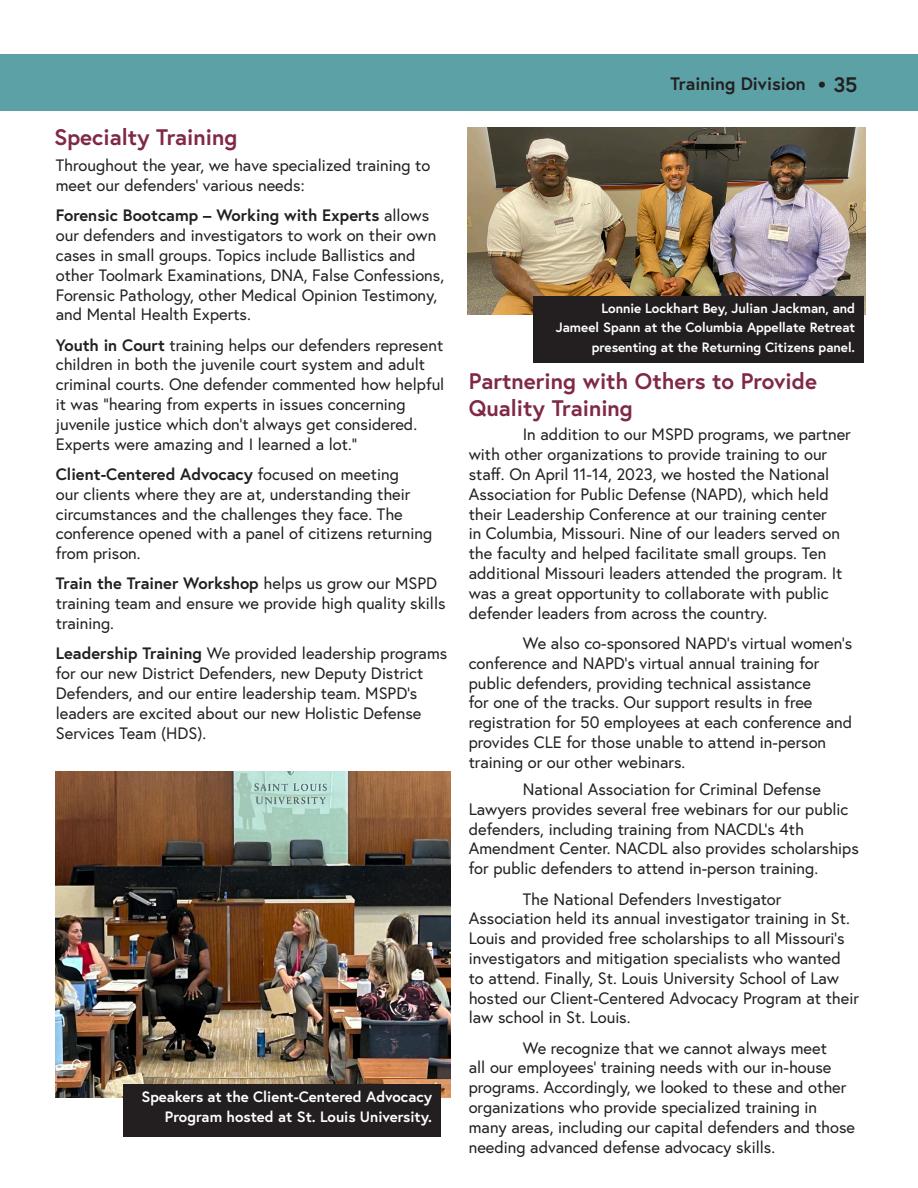
<style>
.page{position:relative;width:918px;height:1188px;background:#fff}
.page>*{position:absolute;margin:0;border:0;box-sizing:border-box;transform-origin:0 0}
.May_2019{font:700 22.5px/27px "Europa";color:#802848}
.t1{font:700 21px "Europa";color:#231f20}
.t2{font:700 18px "Europa";color:#231f20}
.t3{font:16.5px/19.8px "Europa";color:#231f20}
.t4{font:700 15px/19.8px "Europa";letter-spacing:-.005em;color:#fff;text-align:right}
.t5{font:700 13.5px/19.5px "Europa";letter-spacing:-.005em;color:#fff;text-align:right}
.s1{font-weight:700}
</style>
<div class="page">
<img style="left:467px;top:127px;width:398px;height:188px">
<div style="left:533px;top:296px;width:331px;height:67px;background:#231f20"></div>
<img style="left:56px;top:771px;width:395px;height:327px">
<div style="left:123px;top:1084px;width:318px;height:53px;background:#231f20"></div>
<div style="left:0;top:54px;width:918px;height:56px;background:#5ca1a5"></div>
<p class="May_2019" style="left:54px;top:123px;width:185px">Specialty Training</p>
<p class="t3" style="left:56px;top:155px;width:376px">Throughout the year, we have specialized training to meet our defenders’ various needs:</p>
<p class="t3" style="left:56px;top:205px;width:390px"><span class="s1">Forensic Bootcamp – Working with Experts</span> allows our defenders and investigators to work on their own cases in small groups. Topics include Ballistics and other Toolmark Examinations, DNA, False Confessions, Forensic Pathology, other Medical Opinion Testimony, and Mental Health Experts.</p>
<p class="t3" style="left:56px;top:335px;width:390px"><span class="s1">Youth in Court</span> training helps our defenders represent children in both the juvenile court system and adult criminal courts. One defender commented how helpful it was “hearing from experts in issues concerning juvenile justice which don’t always get considered.<br>Experts were amazing and I learned a lot.”</p>
<p class="t3" style="left:56px;top:464px;width:378px"><span class="s1">Client-Centered Advocacy</span> focused on meeting<br>our clients where they are at, understanding their circumstances and the challenges they face. The conference opened with a panel of citizens returning from prison.</p>
<p class="t3" style="left:56px;top:574px;width:391px"><span class="s1">Train the Trainer Workshop</span> helps us grow our MSPD training team and ensure we provide high quality skills training.</p>
<p class="t3" style="left:56px;top:643px;width:393px"><span class="s1">Leadership Training</span> We provided leadership programs for our new District Defenders, new Deputy District Defenders, and our entire leadership team. MSPD’s leaders are excited about our new Holistic Defense Services Team (HDS).</p>
<p class="t4" style="left:141px;top:1087px;width:292px">Speakers at the Client-Centered Advocacy<br>Program hosted at St. Louis University.</p>
<p class="t2" style="left:671px;top:71px;width:137px">Training Division</p>
<p class="t1" style="left:817px;top:71px;width:42px">• 35</p>
<p class="t5" style="left:556px;top:298px;width:301px">Lonnie Lockhart Bey, Julian Jackman, and<br>Jameel Spann at the Columbia Appellate Retreat presenting at the Returning Citizens panel.</p>
<p class="May_2019" style="left:469px;top:367px;width:350px">Partnering with Others to Provide<br>Quality Training</p>
<p class="t3" style="left:469px;top:424px;width:384px;text-indent:54px">In addition to our MSPD programs, we partner with other organizations to provide training to our staff. On April 11-14, 2023, we hosted the National Association for Public Defense (NAPD), which held their Leadership Conference at our training center<br>in Columbia, Missouri. Nine of our leaders served on the faculty and helped facilitate small groups. Ten additional Missouri leaders attended the program. It was a great opportunity to collaborate with public defender leaders from across the country.</p>
<p class="t3" style="left:469px;top:633px;width:385px;text-indent:54px">We also co-sponsored NAPD’s virtual women’s conference and NAPD’s virtual annual training for public defenders, providing technical assistance<br>for one of the tracks. Our support results in free registration for 50 employees at each conference and provides CLE for those unable to attend in-person training or our other webinars.</p>
<p class="t3" style="left:469px;top:779px;width:392px;text-indent:54px">National Association for Criminal Defense Lawyers provides several free webinars for our public defenders, including training from NACDL’s 4th Amendment Center. NACDL also provides scholarships for public defenders to attend in-person training.</p>
<p class="t3" style="left:469px;top:889px;width:392px;text-indent:54px">The National Defenders Investigator Association held its annual investigator training in St.<br>Louis and provided free scholarships to all Missouri’s investigators and mitigation specialists who wanted to attend. Finally, St. Louis University School of Law hosted our Client-Centered Advocacy Program at their law school in St. Louis.</p>
<p class="t3" style="left:469px;top:1038px;width:388px;text-indent:54px">We recognize that we cannot always meet<br>all our employees’ training needs with our in-house programs. Accordingly, we looked to these and other organizations who provide specialized training in many areas, including our capital defenders and those needing advanced defense advocacy skills.</p>
</div>
